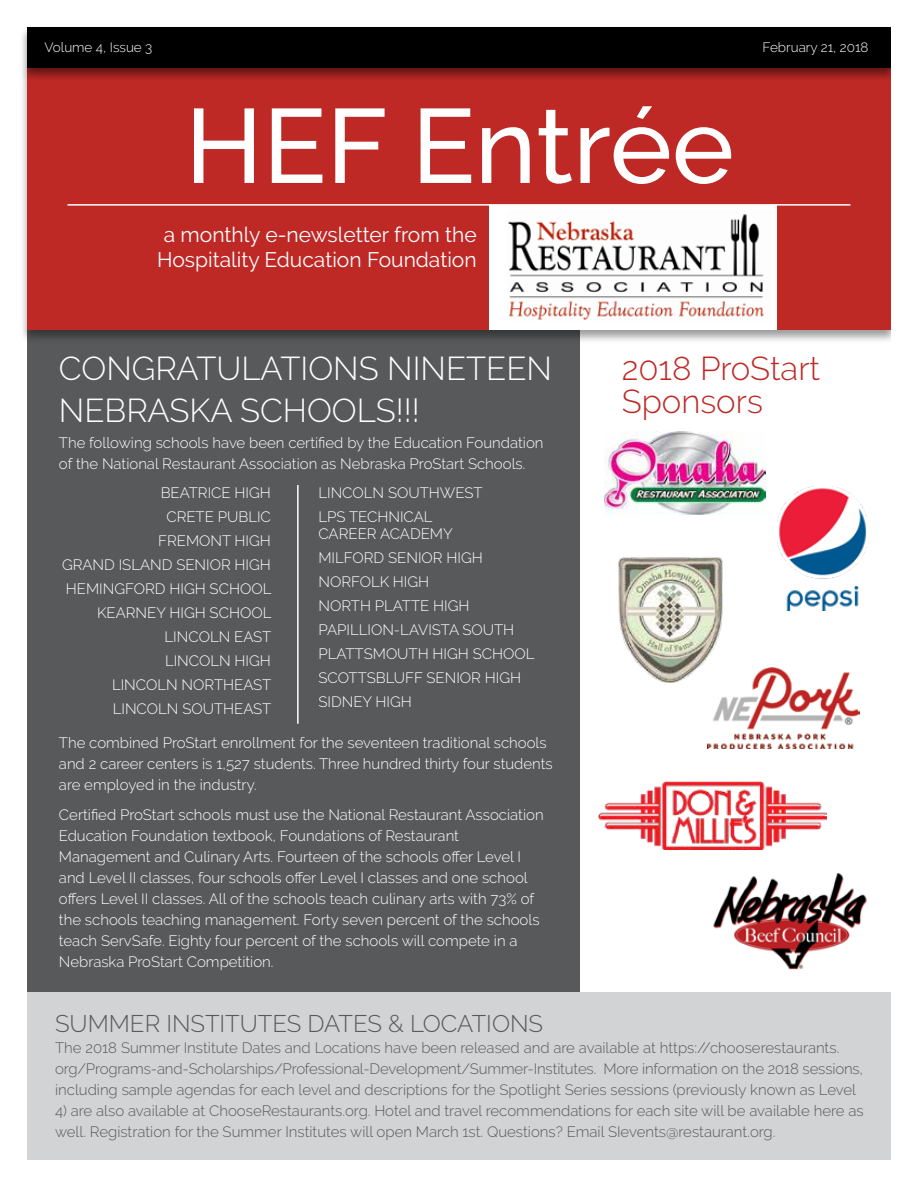
<style>
.page{position:relative;width:918px;height:1188px;background:#fff}
.page>*{position:absolute;margin:0;border:0;box-sizing:border-box;transform-origin:0 0}
.t1{font:500 105px "Raleway";color:#fff}
.t2{font:300 33px/42px "Raleway";color:#fff}
.t3{font:300 33px/33px "Raleway";color:#be2926}
.t4{font:300 24px "Raleway";color:#58595b}
.t5{font:21px/25.2px "Raleway";color:#fff;text-align:center}
.t6{font:300 15px/24px "Raleway";color:#fff}
.t7{font:300 15px/21px "Raleway";color:#58595b}
.t8{font:300 13.5px "Raleway";color:#fff}
</style>
<div class="page">
<div style="left:28px;top:325px;width:552px;height:668px;background:#58595b"></div>
<div style="left:19px;top:65px;width:880px;height:280px;background:#000;opacity:.4"></div>
<div style="left:27px;top:67px;width:864px;height:262px;background:#be2926"></div>
<div style="left:489px;top:205px;width:288px;height:124px;background:#fff"></div>
<img style="left:508px;top:214px;width:256px;height:106px">
<hr style="left:68px;top:204px;width:782px;height:2px;background:#fff">
<div style="left:19px;top:26px;width:880px;height:57px;background:#000;opacity:.49"></div>
<div style="left:27px;top:27px;width:864px;height:41px;background:#000"></div>
<div style="left:891px;top:0;width:27px;height:1188px;background:#fff"></div>
<img style="left:713px;top:873px;width:154px;height:96px">
<img style="left:777px;top:486px;width:90px;height:124px">
<img style="left:618px;top:557px;width:105px;height:126px">
<img style="left:598px;top:781px;width:228px;height:68px">
<hr style="left:297px;top:485px;width:2px;height:239px;background:#fff">
<div style="left:28px;top:993px;width:863px;height:167px;background:#d1d3d4"></div>
<img style="left:707px;top:667px;width:152px;height:81px">
<img style="left:605px;top:432px;width:160px;height:82px">
<p class="t8" style="left:45px;top:39px;width:109px">Volume 4, Issue 3</p>
<p class="t8" style="left:762px;top:39px;width:108px">February 21, 2018</p>
<h1 class="t1" style="left:185px;top:85px;width:550px">HEF Entrée</h1>
<h3 class="t5" style="left:157px;top:222px;width:321px">a monthly e-newsletter from the<br>Hospitality Education Foundation</h3>
<h2 class="t2" style="left:59px;top:347px;width:495px">CONGRATULATIONS NINETEEN<br>NEBRASKA SCHOOLS!!!</h2>
<p class="t6" style="left:59px;top:432px;width:486px;line-height:21px">The following schools have been certified by the Education Foundation of the National Restaurant Association as Nebraska ProStart Schools.</p>
<p class="t6" style="left:62px;top:481px;width:211px;text-align:right">BEATRICE HIGH<br>CRETE PUBLIC<br>FREMONT HIGH<br>GRAND ISLAND SENIOR HIGH<br>HEMINGFORD HIGH SCHOOL<br>KEARNEY HIGH SCHOOL<br>LINCOLN EAST<br>LINCOLN HIGH<br>LINCOLN NORTHEAST<br>LINCOLN SOUTHEAST</p>
<p class="t6" style="left:318px;top:481px;width:166px">LINCOLN SOUTHWEST<br>LPS TECHNICAL</p>
<p class="t6" style="left:318px;top:522px;width:218px">CAREER ACADEMY<br>MILFORD SENIOR HIGH<br>NORFOLK HIGH<br>NORTH PLATTE HIGH<br>PAPILLION-LAVISTA SOUTH<br>PLATTSMOUTH HIGH SCHOOL<br>SCOTTSBLUFF SENIOR HIGH<br>SIDNEY HIGH</p>
<p class="t6" style="left:59px;top:732px;width:495px;line-height:21px">The combined ProStart enrollment for the seventeen traditional schools and 2 career centers is 1,527 students. Three hundred thirty four students are employed in the industry.</p>
<p class="t6" style="left:59px;top:804px;width:486px;line-height:21px">Certified ProStart schools must use the National Restaurant Association Education Foundation textbook, Foundations of Restaurant Management and Culinary Arts. Fourteen of the schools offer Level I and Level II classes, four schools offer Level I classes and one school offers Level II classes. All of the schools teach culinary arts with 73% of the schools teaching management. Forty seven percent of the schools teach ServSafe. Eighty four percent of the schools will compete in a Nebraska ProStart Competition.</p>
<h2 class="t3" style="left:622px;top:352px;width:200px">2018 ProStart<br>Sponsors</h2>
<h3 class="t4" style="left:55px;top:1010px;width:490px">SUMMER INSTITUTES DATES &amp; LOCATIONS</h3>
<p class="t7" style="left:55px;top:1037px;width:810px">The 2018 Summer Institute Dates and Locations have been released and are available at https://chooserestaurants. org/Programs-and-Scholarships/Professional-Development/Summer-Institutes. More information on the 2018 sessions, including sample agendas for each level and descriptions for the Spotlight Series sessions (previously known as Level</p>
<p class="t7" style="left:55px;top:1100px;width:810px">4) are also available at ChooseRestaurants.org. Hotel and travel recommendations for each site will be available here as well. Registration for the Summer Institutes will open March 1st. Questions? Email SIevents@restaurant.org.</p>
</div>
